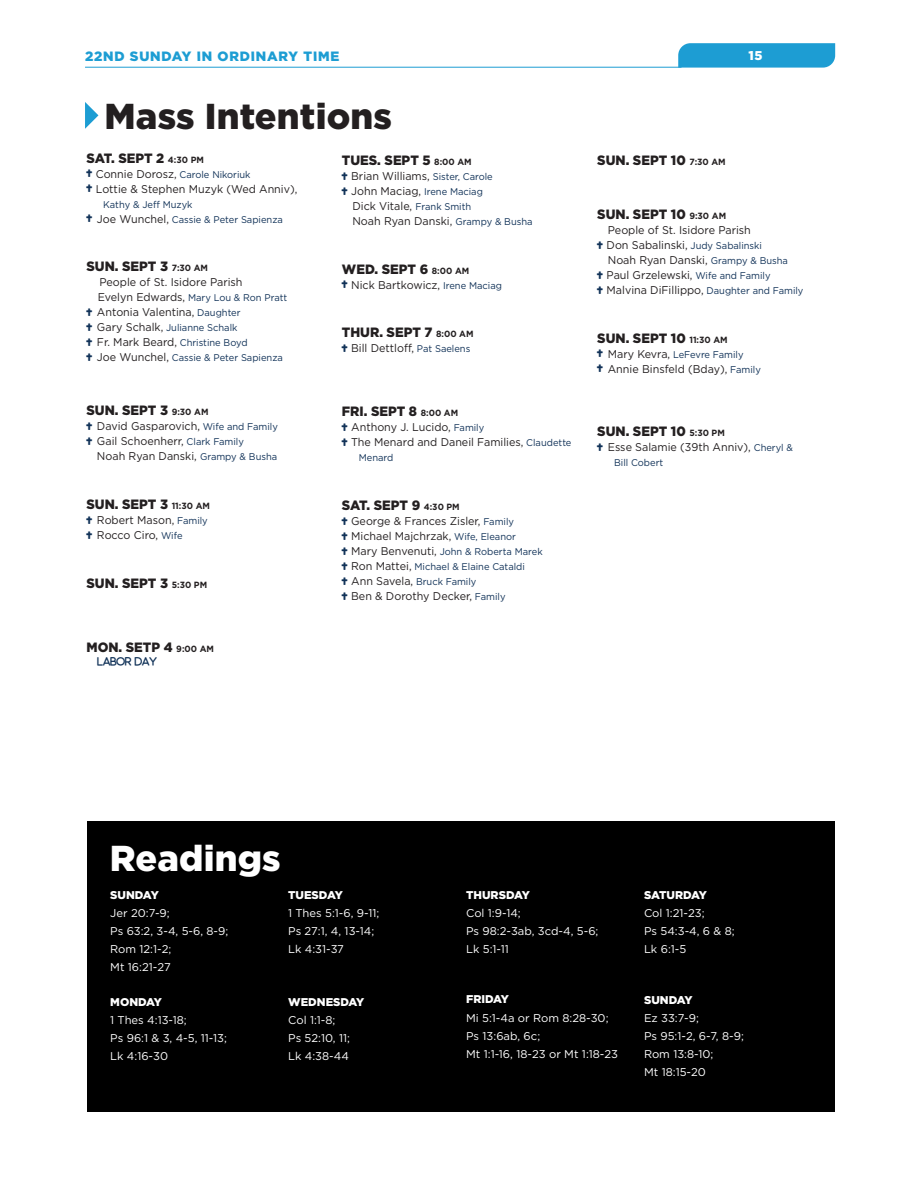
<style>
.page{position:relative;width:918px;height:1188px;background:#fff}
.page>*{position:absolute;margin:0;border:0;box-sizing:border-box;transform-origin:0 0}
.t1{font:900 36px "Gotham";letter-spacing:.005em;color:#231f20}
.t2{font:900 36px "Gotham";letter-spacing:.005em;color:#fff}
.t3{font:900 13.5px "Gotham";color:#231f20;scale:.96 1}
.t4{font:900 13.5px "Gotham";color:#1d9dd3}
.t5{font:900 12.75px "Gotham";color:#fff}
.t6{font:11.25px "Gotham";color:#231f20;scale:.96 1}
.t7{font:11.25px "Gotham";color:#fff}
.Mass_Intention_Day_Title{font:900 11.25px "Gotham";color:#fff}
.t8{font:9.75px "Gotham";color:#113258;scale:.96 1}
.s1{font-weight:700;font-size:9px}
.s2{font-size:11.25px;color:#231f20}
.s3{font-size:9.75px;color:#113258}
</style>
<div class="page">
<hr style="left:85px;top:67px;width:596px;height:1px;background:#1d9dd3">
<svg style="left:678px;top:43px;width:157px;height:25px"></svg>
<svg style="left:85px;top:102px;width:13px;height:27px"></svg>
<div style="left:87px;top:822px;width:748px;height:290px;background:#000"></div>
<p class="t4" style="left:85px;top:47px;width:256px">22ND SUNDAY IN ORDINARY TIME</p>
<p class="t5" style="left:748px;top:46px;width:16px">15</p>
<h3 class="t1" style="left:105px;top:91px;width:289px">Mass Intentions</h3>
<p class="t3" style="left:86px;top:149px;width:124px">SAT. SEPT 2 <span class="s1">4:30 PM</span></p>
<p class="t8" style="left:96px;top:168px;width:163px"><span class="s2">Connie Dorosz,</span> Carole Nikoriuk</p>
<p class="t6" style="left:96px;top:181px;width:212px">Lottie &amp; Stephen Muzyk (Wed Anniv),</p>
<p class="t8" style="left:103px;top:198px;width:95px">Kathy &amp; Jeff Muzyk</p>
<p class="t8" style="left:97px;top:213px;width:195px"><span class="s2">Joe Wunchel,</span> Cassie &amp; Peter Sapienza</p>
<p class="t3" style="left:86px;top:257px;width:128px">SUN. SEPT 3 <span class="s1">7:30 AM</span></p>
<p class="t6" style="left:99px;top:275px;width:151px">People of St. Isidore Parish</p>
<p class="t8" style="left:98px;top:292px;width:199px"><span class="s2">Evelyn Edwards,</span> Mary Lou &amp; Ron Pratt</p>
<p class="t6" style="left:97px;top:305px;width:151px">Antonia Valentina, <span class="s3">Daughter</span></p>
<p class="t8" style="left:97px;top:322px;width:148px"><span class="s2">Gary Schalk,</span> Julianne Schalk</p>
<p class="t6" style="left:97px;top:335px;width:158px">Fr. Mark Beard, <span class="s3">Christine Boyd</span></p>
<p class="t8" style="left:97px;top:352px;width:195px"><span class="s2">Joe Wunchel,</span> Cassie &amp; Peter Sapienza</p>
<p class="t3" style="left:86px;top:401px;width:129px">SUN. SEPT 3 <span class="s1">9:30 AM</span></p>
<p class="t6" style="left:97px;top:419px;width:190px">David Gasparovich, <span class="s3">Wife and Family</span></p>
<p class="t6" style="left:97px;top:434px;width:155px">Gail Schoenherr, <span class="s3">Clark Family</span></p>
<p class="t6" style="left:97px;top:449px;width:189px">Noah Ryan Danski, <span class="s3">Grampy &amp; Busha</span></p>
<p class="t3" style="left:86px;top:495px;width:130px">SUN. SEPT 3 <span class="s1">11:30 AM</span></p>
<p class="t6" style="left:97px;top:513px;width:117px">Robert Mason, <span class="s3">Family</span></p>
<p class="t6" style="left:97px;top:528px;width:91px">Rocco Ciro, <span class="s3">Wife</span></p>
<p class="t3" style="left:86px;top:574px;width:127px">SUN. SEPT 3 <span class="s1">5:30 PM</span></p>
<p class="t3" style="left:86px;top:638px;width:134px">MON. SETP 4 <span class="s1">9:00 AM</span></p>
<p class="t3" style="left:342px;top:151px;width:137px">TUES. SEPT 5 <span class="s1">8:00 AM</span></p>
<p class="t6" style="left:351px;top:169px;width:149px">Brian Williams, <span class="s3">Sister, Carole</span></p>
<p class="t6" style="left:351px;top:184px;width:139px">John Maciag, <span class="s3">Irene Maciag</span></p>
<p class="t6" style="left:352px;top:199px;width:125px">Dick Vitale, <span class="s3">Frank Smith</span></p>
<p class="t6" style="left:352px;top:214px;width:189px">Noah Ryan Danski, <span class="s3">Grampy &amp; Busha</span></p>
<p class="t3" style="left:342px;top:259px;width:134px">WED. SEPT 6 <span class="s1">8:00 AM</span></p>
<p class="t6" style="left:351px;top:277px;width:159px">Nick Bartkowicz, <span class="s3">Irene Maciag</span></p>
<p class="t3" style="left:342px;top:323px;width:139px">THUR. SEPT 7 <span class="s1">8:00 AM</span></p>
<p class="t6" style="left:351px;top:341px;width:126px">Bill Dettloff, <span class="s3">Pat Saelens</span></p>
<p class="t3" style="left:342px;top:402px;width:123px">FRI. SEPT 8 <span class="s1">8:00 AM</span></p>
<p class="t6" style="left:351px;top:420px;width:140px">Anthony J. Lucido, <span class="s3">Family</span></p>
<p class="t6" style="left:351px;top:435px;width:231px">The Menard and Daneil Families, <span class="s3">Claudette</span></p>
<p class="t8" style="left:359px;top:451px;width:38px">Menard</p>
<p class="t3" style="left:342px;top:496px;width:124px">SAT. SEPT 9 <span class="s1">4:30 PM</span></p>
<p class="t6" style="left:351px;top:514px;width:171px">George &amp; Frances Zisler, <span class="s3">Family</span></p>
<p class="t6" style="left:351px;top:529px;width:173px">Michael Majchrzak, <span class="s3">Wife, Eleanor</span></p>
<p class="t8" style="left:351px;top:545px;width:201px"><span class="s2">Mary Benvenuti,</span> John &amp; Roberta Marek</p>
<p class="t8" style="left:351px;top:560px;width:183px"><span class="s2">Ron Mattei,</span> Michael &amp; Elaine Cataldi</p>
<p class="t8" style="left:351px;top:575px;width:132px"><span class="s2">Ann Savela,</span> Bruck Family</p>
<p class="t6" style="left:351px;top:589px;width:162px">Ben &amp; Dorothy Decker, <span class="s3">Family</span></p>
<p class="t3" style="left:597px;top:151px;width:135px">SUN. SEPT 10 <span class="s1">7:30 AM</span></p>
<p class="t3" style="left:597px;top:205px;width:136px">SUN. SEPT 10 <span class="s1">9:30 AM</span></p>
<p class="t6" style="left:608px;top:223px;width:151px">People of St. Isidore Parish</p>
<p class="t6" style="left:607px;top:238px;width:163px">Don Sabalinski, <span class="s3">Judy Sabalinski</span></p>
<p class="t6" style="left:608px;top:253px;width:189px">Noah Ryan Danski, <span class="s3">Grampy &amp; Busha</span></p>
<p class="t6" style="left:607px;top:268px;width:172px">Paul Grzelewski, <span class="s3">Wife and Family</span></p>
<p class="t6" style="left:607px;top:283px;width:207px">Malvina DiFillippo, <span class="s3">Daughter and Family</span></p>
<p class="t3" style="left:597px;top:328px;width:137px">SUN. SEPT 10 <span class="s1">11:30 AM</span></p>
<p class="t8" style="left:608px;top:348px;width:143px"><span class="s2">Mary Kevra,</span> LeFevre Family</p>
<p class="t6" style="left:608px;top:361px;width:161px">Annie Binsfeld (Bday), <span class="s3">Family</span></p>
<p class="t3" style="left:597px;top:422px;width:134px">SUN. SEPT 10 <span class="s1">5:30 PM</span></p>
<p class="t6" style="left:608px;top:440px;width:194px">Esse Salamie (39th Anniv), <span class="s3">Cheryl &amp;</span></p>
<p class="t8" style="left:614px;top:457px;width:53px">Bill Cobert</p>
<h3 class="t2" style="left:110px;top:833px;width:173px">Readings</h3>
<p class="Mass_Intention_Day_Title" style="left:110px;top:887px;width:50px">SUNDAY</p>
<p class="t7" style="left:110px;top:906px;width:61px">Jer 20:7-9;</p>
<p class="t7" style="left:110px;top:924px;width:120px">Ps 63:2, 3-4, 5-6, 8-9;</p>
<p class="t7" style="left:110px;top:942px;width:63px">Rom 12:1-2;</p>
<p class="t7" style="left:110px;top:960px;width:62px">Mt 16:21-27</p>
<p class="Mass_Intention_Day_Title" style="left:110px;top:994px;width:53px">MONDAY</p>
<p class="t7" style="left:110px;top:1013px;width:78px">1 Thes 4:13-18;</p>
<p class="t7" style="left:110px;top:1031px;width:118px">Ps 96:1 &amp; 3, 4-5, 11-13;</p>
<p class="t7" style="left:110px;top:1049px;width:59px">Lk 4:16-30</p>
<p class="Mass_Intention_Day_Title" style="left:288px;top:887px;width:56px">TUESDAY</p>
<p class="t7" style="left:288px;top:906px;width:93px">1 Thes 5:1-6, 9-11;</p>
<p class="t7" style="left:288px;top:924px;width:88px">Ps 27:1, 4, 13-14;</p>
<p class="t7" style="left:288px;top:942px;width:57px">Lk 4:31-37</p>
<p class="Mass_Intention_Day_Title" style="left:288px;top:994px;width:78px">WEDNESDAY</p>
<p class="t7" style="left:288px;top:1013px;width:49px">Col 1:1-8;</p>
<p class="t7" style="left:288px;top:1031px;width:63px">Ps 52:10, 11;</p>
<p class="t7" style="left:288px;top:1049px;width:62px">Lk 4:38-44</p>
<p class="Mass_Intention_Day_Title" style="left:466px;top:887px;width:65px">THURSDAY</p>
<p class="t7" style="left:466px;top:906px;width:56px">Col 1:9-14;</p>
<p class="t7" style="left:466px;top:924px;width:134px">Ps 98:2-3ab, 3cd-4, 5-6;</p>
<p class="t7" style="left:466px;top:942px;width:44px">Lk 5:1-11</p>
<p class="Mass_Intention_Day_Title" style="left:466px;top:991px;width:44px">FRIDAY</p>
<p class="t7" style="left:466px;top:1011px;width:144px">Mi 5:1-4a or Rom 8:28-30;</p>
<p class="t7" style="left:466px;top:1029px;width:76px">Ps 13:6ab, 6c;</p>
<p class="t7" style="left:466px;top:1047px;width:154px">Mt 1:1-16, 18-23 or Mt 1:18-23</p>
<p class="Mass_Intention_Day_Title" style="left:644px;top:887px;width:65px">SATURDAY</p>
<p class="t7" style="left:644px;top:906px;width:62px">Col 1:21-23;</p>
<p class="t7" style="left:644px;top:924px;width:92px">Ps 54:3-4, 6 &amp; 8;</p>
<p class="t7" style="left:644px;top:942px;width:44px">Lk 6:1-5</p>
<p class="Mass_Intention_Day_Title" style="left:644px;top:992px;width:50px">SUNDAY</p>
<p class="t7" style="left:644px;top:1011px;width:56px">Ez 33:7-9;</p>
<p class="t7" style="left:644px;top:1029px;width:101px">Ps 95:1-2, 6-7, 8-9;</p>
<p class="t7" style="left:644px;top:1047px;width:71px">Rom 13:8-10;</p>
<p class="t7" style="left:644px;top:1065px;width:63px">Mt 18:15-20</p>
</div>
